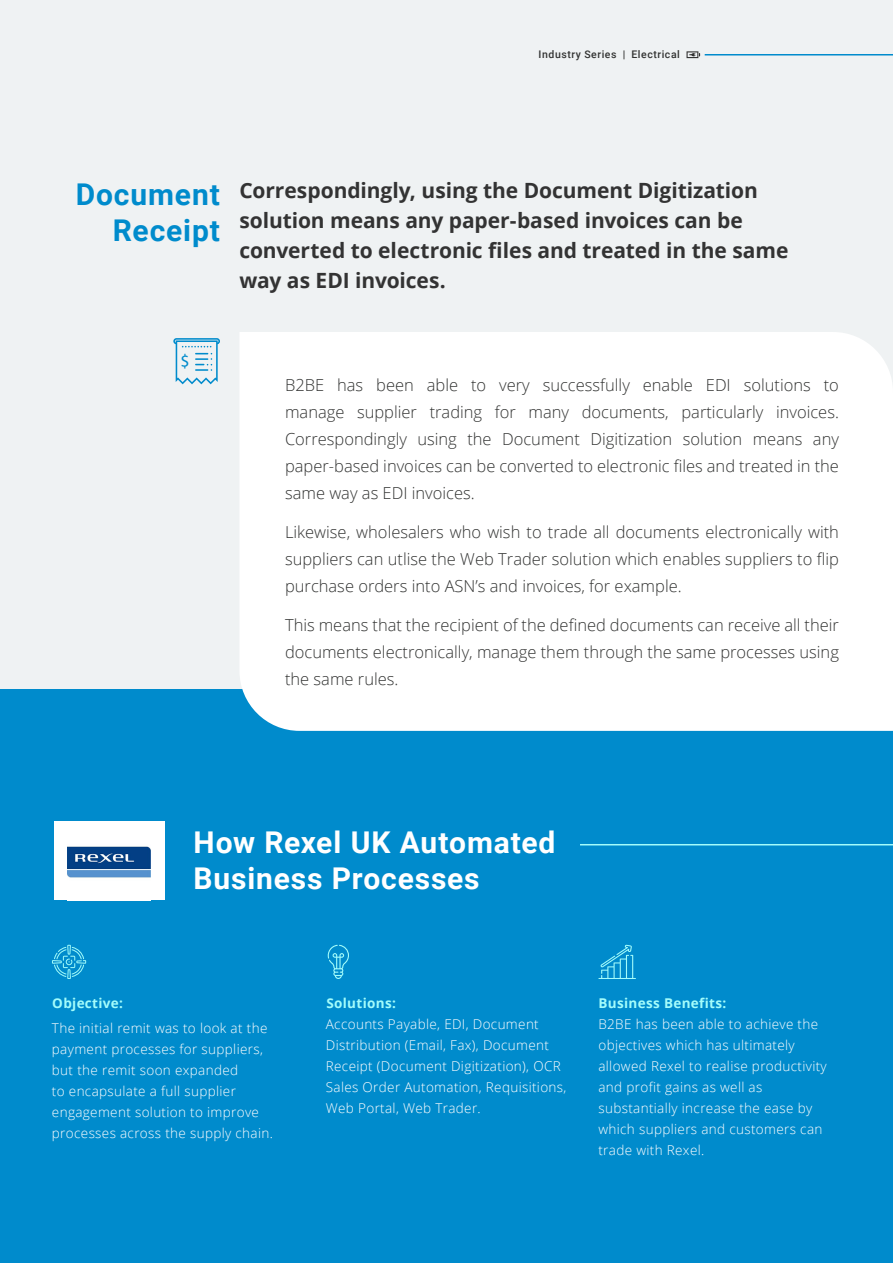
<style>
.page{position:relative;width:893px;height:1263px;background:#eff2f3}
.page>*{position:absolute;margin:0;border:0;box-sizing:border-box;transform-origin:0 0}
._24pt_Roboto_Medium{font:700 30px/36px "Roboto";letter-spacing:.025em;color:#fff}
._44_Main_Header_blac{font:700 30px "Roboto";letter-spacing:.03em;color:#008bcc}
._14pt_Open_Sans_Bold{font:700 21px/30px "Open Sans";letter-spacing:-.005em;color:#333}
.t1{font:18px "Myriad Pro";color:#008bcc}
._11pt_Open_Sans_Ligh{font:300 16.5px/27px "Open Sans";color:#323332;text-align:justify}
._9pt_Open_Sans_Light{font:300 13.5px/21px "Open Sans";letter-spacing:.025em;color:#fff}
._9pt_Open_Sans{font:700 13.5px "Open Sans";letter-spacing:.025em;color:#a3fcfb}
._44_Main_Header_blac-2{font:500 10.5px "Roboto";letter-spacing:.05em;color:#323332}
</style>
<div class="page">
<div style="left:0;top:690px;width:893px;height:573px;background:#008bcc"></div>
<div style="left:239px;top:332px;width:654px;height:399px;background:#fff"></div>
<svg style="left:173px;top:338px;width:47px;height:46px"></svg>
<hr style="left:705px;top:54px;width:188px;height:2px;background:#008bcc">
<svg style="left:686px;top:51px;width:14px;height:7px"></svg>
<svg style="left:52px;top:945px;width:34px;height:34px"></svg>
<svg style="left:327px;top:945px;width:22px;height:34px"></svg>
<svg style="left:598px;top:945px;width:38px;height:34px"></svg>
<hr style="left:580px;top:844px;width:313px;height:1px;background:#a3fcfb">
<div style="left:54px;top:821px;width:111px;height:79px;background:#fff"></div>
<img style="left:68px;top:846px;width:83px;height:32px">
<p class="_44_Main_Header_blac-2" style="left:539px;top:47px;width:143px">Industry Series | Electrical</p>
<p class="_44_Main_Header_blac" style="left:76px;top:173px;width:146px">Document</p>
<p class="_44_Main_Header_blac" style="left:113px;top:210px;width:109px">Receipt</p>
<p class="_14pt_Open_Sans_Bold" style="left:239px;top:175px;width:550px">Correspondingly, using the Document Digitization solution means any paper-based invoices can be converted to electronic files and treated in the same way as EDI invoices.</p>
<p class="t1" style="left:181px;top:350px;width:11px">$</p>
<p class="_11pt_Open_Sans_Ligh" style="left:285px;top:371px;width:555px">B2BE has been able to very successfully enable EDI solutions to manage supplier trading for many documents, particularly invoices.<br>Correspondingly using the Document Digitization solution means any paper-based invoices can be converted to electronic files and treated in the same way as EDI invoices.</p>
<p class="_11pt_Open_Sans_Ligh" style="left:285px;top:518px;width:555px">Likewise, wholesalers who wish to trade all documents electronically with suppliers can utlise the Web Trader solution which enables suppliers to flip purchase orders into ASN’s and invoices, for example.</p>
<p class="_11pt_Open_Sans_Ligh" style="left:285px;top:611px;width:555px">This means that the recipient of the defined documents can receive all their documents electronically, manage them through the same processes using the same rules.</p>
<p class="_24pt_Roboto_Medium" style="left:194px;top:823px;width:363px">How Rexel UK Automated<br>Business Processes</p>
<p class="_9pt_Open_Sans" style="left:52px;top:994px;width:72px">Objective:</p>
<p class="_9pt_Open_Sans_Light" style="left:52px;top:1017px;width:223px">The initial remit was to look at the payment processes for suppliers, but the remit soon expanded<br>to encapsulate a full supplier engagement solution to improve processes across the supply chain.</p>
<p class="_9pt_Open_Sans" style="left:326px;top:994px;width:71px">Solutions:</p>
<p class="_9pt_Open_Sans_Light" style="left:326px;top:1013px;width:242px">Accounts Payable, EDI, Document Distribution (Email, Fax), Document Receipt (Document Digitization), OCR Sales Order Automation, Requisitions, Web Portal, Web Trader.</p>
<p class="_9pt_Open_Sans" style="left:598px;top:994px;width:129px">Business Benefits:</p>
<p class="_9pt_Open_Sans_Light" style="left:598px;top:1013px;width:230px">B2BE has been able to achieve the objectives which has ultimately allowed Rexel to realise productivity and profit gains as well as substantially increase the ease by which suppliers and customers can trade with Rexel.</p>
</div>
